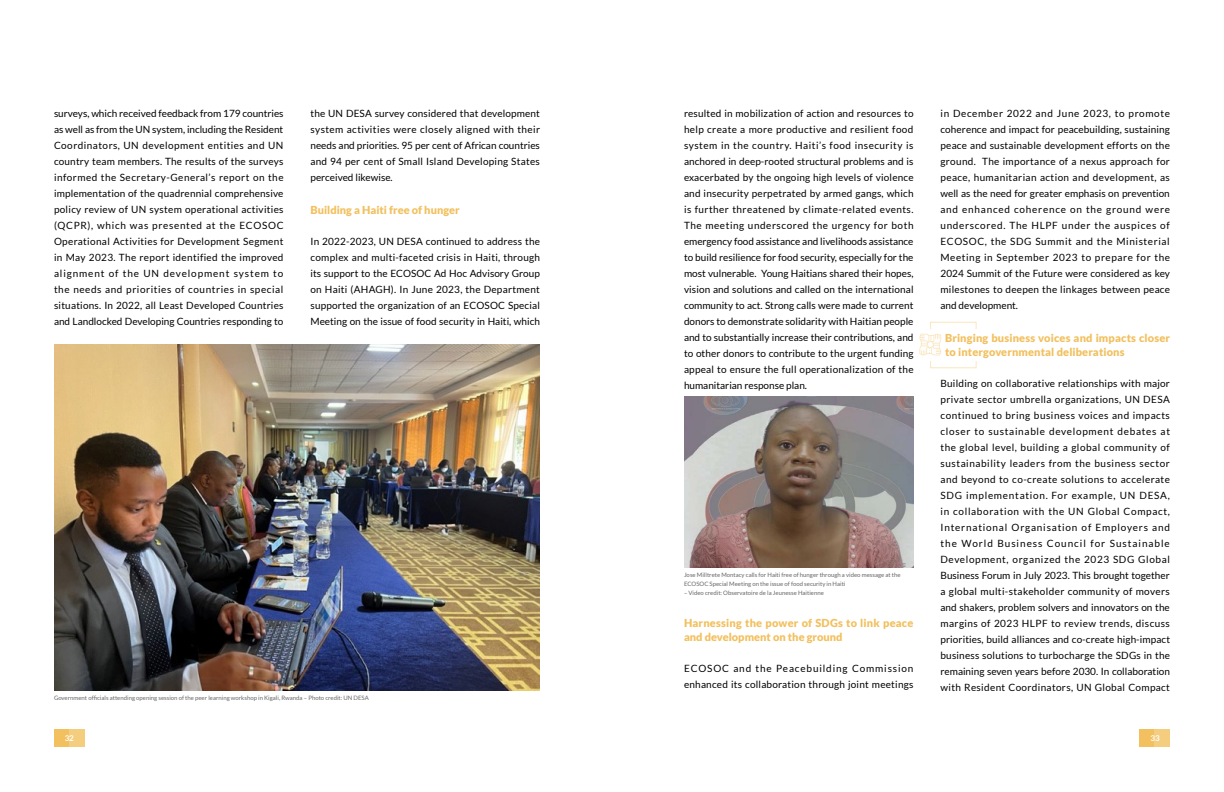
<style>
.page{position:relative;width:1224px;height:792px;background:#fff}
.page>*{position:absolute;margin:0;border:0;box-sizing:border-box;transform-origin:0 0}
.t1{font:900 11px/14px "Lato";letter-spacing:.01em;color:#f2c05e}
.t2{font:10px/16px "Lato";letter-spacing:.02em;color:#000;text-align:justify}
.t3{font:700 8px "Lato";color:#fff}
.t4{font:6px/9px "Lato";color:#666}
</style>
<div class="page">
<div style="left:54px;top:729px;width:15px;height:18px;background:#f2c05e"></div>
<div style="left:69px;top:729px;width:15px;height:18px;background:#f5cd7e"></div>
<div style="left:1140px;top:729px;width:15px;height:18px;background:#f2c05e"></div>
<div style="left:1155px;top:729px;width:15px;height:18px;background:#f5cd7e"></div>
<img style="left:54px;top:344px;width:486px;height:346px">
<img style="left:684px;top:396px;width:230px;height:172px">
<svg style="left:919px;top:334px;width:22px;height:21px"></svg>
<p class="t2" style="left:54px;top:105px;width:231px">surveys, which received feedback from 179 countries as well as from the UN system, including the Resident Coordinators, UN development entities and UN country team members. The results of the surveys informed the Secretary-General’s report on the implementation of the quadrennial comprehensive policy review of UN system operational activities (QCPR), which was presented at the ECOSOC Operational Activities for Development Segment in May 2023. The report identified the improved alignment of the UN development system to the needs and priorities of countries in special situations. In 2022, all Least Developed Countries and Landlocked Developing Countries responding to</p>
<p class="t2" style="left:310px;top:105px;width:231px">the UN DESA survey considered that development system activities were closely aligned with their needs and priorities. 95 per cent of African countries and 94 per cent of Small Island Developing States perceived likewise.</p>
<p class="t1" style="left:310px;top:202px;width:151px">Building a Haiti free of hunger</p>
<p class="t2" style="left:310px;top:233px;width:231px">In 2022-2023, UN DESA continued to address the complex and multi-faceted crisis in Haiti, through its support to the ECOSOC Ad Hoc Advisory Group on Haiti (AHAGH). In June 2023, the Department supported the organization of an ECOSOC Special Meeting on the issue of food security in Haiti, which</p>
<p class="t4" style="left:54px;top:693px;width:316px">Government officials attending opening session of the peer learning workshop in Kigali, Rwanda – Photo credit: UN DESA</p>
<p class="t2" style="left:684px;top:105px;width:231px">resulted in mobilization of action and resources to help create a more productive and resilient food system in the country. Haiti’s food insecurity is anchored in deep-rooted structural problems and is exacerbated by the ongoing high levels of violence and insecurity perpetrated by armed gangs, which is further threatened by climate-related events.<br>The meeting underscored the urgency for both emergency food assistance and livelihoods assistance to build resilience for food security, especially for the most vulnerable. Young Haitians shared their hopes, vision and solutions and called on the international community to act. Strong calls were made to current donors to demonstrate solidarity with Haitian people and to substantially increase their contributions, and to other donors to contribute to the urgent funding appeal to ensure the full operationalization of the humanitarian response plan.</p>
<p class="t4" style="left:684px;top:571px;width:218px">Jose Milltrete Montacy calls for Haiti free of hunger through a video message at the<br>ECOSOC Special Meeting on the issue of food security in Haiti</p>
<p class="t4" style="left:684px;top:589px;width:141px">– Video credit: Observatoire de la Jeunesse Haitienne</p>
<p class="t1" style="left:684px;top:615px;width:231px">Harnessing the power of SDGs to link peace and development on the ground</p>
<p class="t2" style="left:684px;top:660px;width:231px">ECOSOC and the Peacebuilding Commission enhanced its collaboration through joint meetings</p>
<p class="t2" style="left:940px;top:105px;width:231px">in December 2022 and June 2023, to promote coherence and impact for peacebuilding, sustaining peace and sustainable development efforts on the ground. The importance of a nexus approach for peace, humanitarian action and development, as well as the need for greater emphasis on prevention and enhanced coherence on the ground were underscored. The HLPF under the auspices of ECOSOC, the SDG Summit and the Ministerial Meeting in September 2023 to prepare for the 2024 Summit of the Future were considered as key milestones to deepen the linkages between peace and development.</p>
<p class="t1" style="left:945px;top:330px;width:227px">Bringing business voices and impacts closer to intergovernmental deliberations</p>
<p class="t2" style="left:940px;top:375px;width:231px">Building on collaborative relationships with major private sector umbrella organizations, UN DESA continued to bring business voices and impacts closer to sustainable development debates at the global level, building a global community of sustainability leaders from the business sector and beyond to co-create solutions to accelerate SDG implementation. For example, UN DESA, in collaboration with the UN Global Compact, International Organisation of Employers and the World Business Council for Sustainable Development, organized the 2023 SDG Global Business Forum in July 2023. This brought together a global multi-stakeholder community of movers and shakers, problem solvers and innovators on the margins of 2023 HLPF to review trends, discuss priorities, build alliances and co-create high-impact business solutions to turbocharge the SDGs in the remaining seven years before 2030. In collaboration with Resident Coordinators, UN Global Compact</p>
<p class="t3" style="left:65px;top:733px;width:11px">32</p>
<p class="t3" style="left:1150px;top:733px;width:11px">33</p>
</div>
